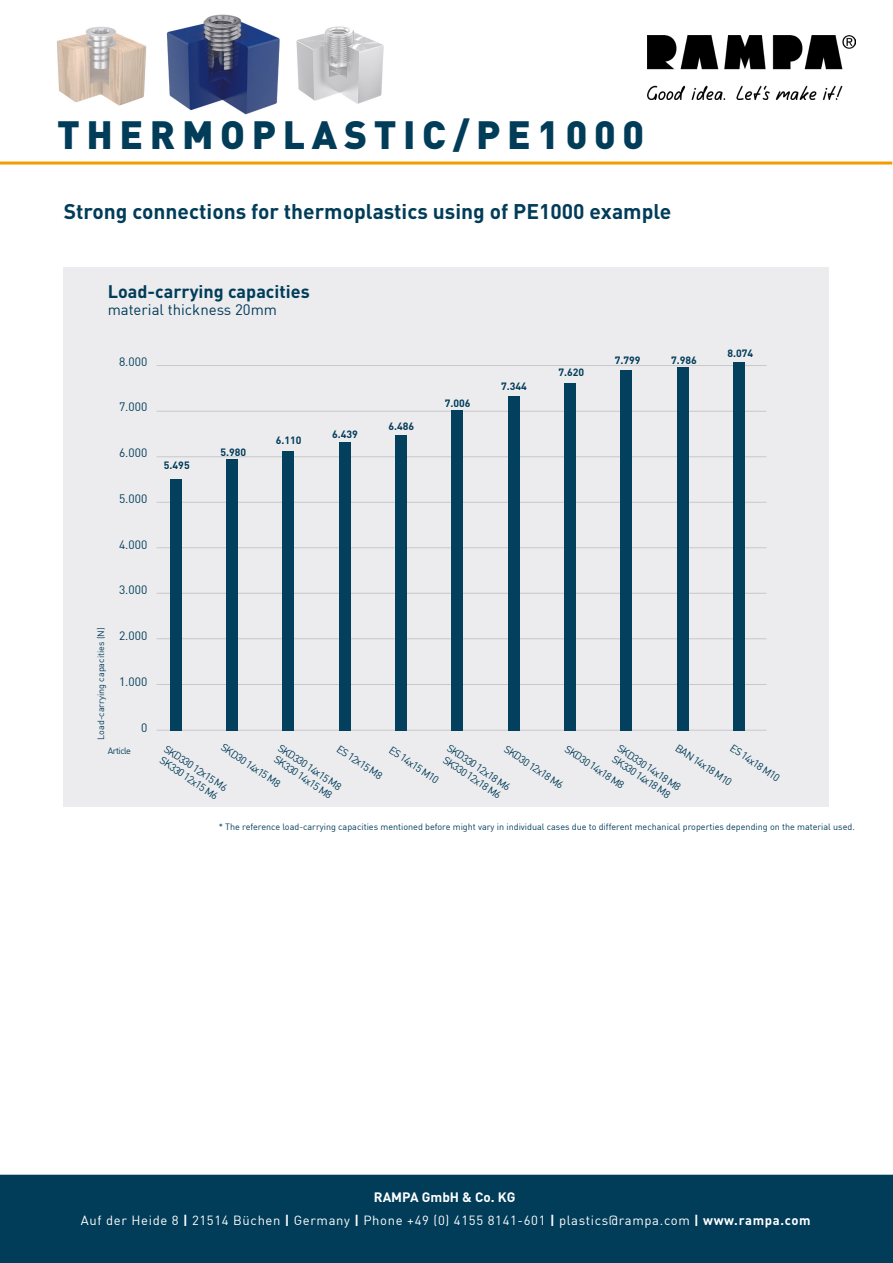
<style>
.page{position:relative;width:893px;height:1263px;background:#fff}
.page>*{position:absolute;margin:0;border:0;box-sizing:border-box;transform-origin:0 0}
.t1{font:900 39px "DIN";letter-spacing:.17em;color:#013c59}
.t2{font:700 21px "DIN";color:#013c59}
.t3{font:700 18px "DIN";color:#013c59}
.t4{font:15px "DIN";color:#013c59}
.t5{font:700 13.5px "DIN";color:#fff}
.t6{font:13.05px "DIN";letter-spacing:.05em;color:#fff}
.t7{font:12px "DIN";color:#013c59}
.t8{font:10.5px/12px "DIN";color:#013c59;text-align:center}
.t9{font:700 10.5px "DIN";color:#013c59}
.t10{font:9px "DIN";color:#013c59}
.t11{font:9px "DIN";letter-spacing:-.06em;color:#013c59}
.s1{font-weight:700}
</style>
<div class="page">
<hr style="left:0;top:162px;width:892px;height:3px;background:#f59c00">
<img style="left:647px;top:36px;width:208px;height:64px">
<img style="left:166px;top:14px;width:114px;height:101px">
<img style="left:56px;top:26px;width:91px;height:80px">
<img style="left:296px;top:26px;width:88px;height:78px">
<div style="left:0;top:1175px;width:893px;height:88px;background:#013c59"></div>
<div style="left:64px;top:268px;width:765px;height:539px;background:#ececee"></div>
<hr style="left:157px;top:411px;width:609px;height:1px;background:#c7c8ca">
<hr style="left:157px;top:365px;width:609px;height:1px;background:#c7c8ca">
<hr style="left:157px;top:456px;width:609px;height:1px;background:#c7c8ca">
<hr style="left:157px;top:502px;width:609px;height:1px;background:#c7c8ca">
<hr style="left:157px;top:547px;width:609px;height:1px;background:#c7c8ca">
<hr style="left:157px;top:593px;width:609px;height:1px;background:#c7c8ca">
<hr style="left:157px;top:638px;width:609px;height:1px;background:#c7c8ca">
<hr style="left:157px;top:684px;width:609px;height:1px;background:#c7c8ca">
<hr style="left:157px;top:730px;width:609px;height:1px;background:#c7c8ca">
<div style="left:564px;top:383px;width:12px;height:348px;background:#02405e"></div>
<div style="left:620px;top:371px;width:12px;height:360px;background:#02405e"></div>
<div style="left:677px;top:367px;width:12px;height:364px;background:#02405e"></div>
<div style="left:733px;top:362px;width:12px;height:369px;background:#02405e"></div>
<div style="left:508px;top:396px;width:12px;height:335px;background:#02405e"></div>
<div style="left:451px;top:410px;width:12px;height:321px;background:#02405e"></div>
<div style="left:395px;top:436px;width:12px;height:295px;background:#02405e"></div>
<div style="left:226px;top:459px;width:12px;height:272px;background:#02405e"></div>
<div style="left:282px;top:451px;width:12px;height:280px;background:#02405e"></div>
<div style="left:339px;top:442px;width:12px;height:289px;background:#02405e"></div>
<div style="left:170px;top:480px;width:12px;height:251px;background:#02405e"></div>
<h1 class="t1" style="left:57px;top:109px;width:589px">THERMOPLASTIC/PE1000</h1>
<p class="t2" style="left:64px;top:198px;width:609px">Strong connections for thermoplastics using of PE1000 example</p>
<p class="t3" style="left:108px;top:280px;width:204px">Load-carrying capacities</p>
<p class="t4" style="left:108px;top:300px;width:171px">material thickness 20mm</p>
<p class="t10" style="left:95px;top:740px;width:114px;rotate:-90deg">Load-carrying capacities (N)</p>
<p class="t7" style="left:119px;top:354px;width:30px">8.000</p>
<p class="t7" style="left:119px;top:400px;width:30px">7.000</p>
<p class="t7" style="left:119px;top:445px;width:30px">6.000</p>
<p class="t7" style="left:119px;top:491px;width:30px">5.000</p>
<p class="t7" style="left:119px;top:537px;width:30px">4.000</p>
<p class="t7" style="left:119px;top:583px;width:30px">3.000</p>
<p class="t7" style="left:119px;top:628px;width:30px">2.000</p>
<p class="t7" style="left:119px;top:674px;width:30px">1.000</p>
<p class="t7" style="left:141px;top:720px;width:8px">0</p>
<p class="t9" style="left:164px;top:458px;width:27px">5.495</p>
<p class="t9" style="left:220px;top:445px;width:27px">5.980</p>
<p class="t9" style="left:276px;top:433px;width:27px">6.110</p>
<p class="t9" style="left:332px;top:427px;width:27px">6.439</p>
<p class="t9" style="left:388px;top:420px;width:27px">6.486</p>
<p class="t9" style="left:445px;top:396px;width:27px">7.006</p>
<p class="t9" style="left:501px;top:379px;width:27px">7.344</p>
<p class="t9" style="left:558px;top:365px;width:27px">7.620</p>
<p class="t9" style="left:615px;top:354px;width:27px">7.799</p>
<p class="t9" style="left:671px;top:354px;width:27px">7.986</p>
<p class="t9" style="left:727px;top:346px;width:27px">8.074</p>
<p class="t11" style="left:108px;top:745px;width:24px">Article</p>
<p class="t8" style="left:226px;top:741px;width:71px;rotate:34deg">SKD30 14x15 M8</p>
<p class="t8" style="left:341px;top:742px;width:54px;rotate:34deg">ES 12x15 M8</p>
<p class="t8" style="left:394px;top:744px;width:59px;rotate:34deg">ES 14x15 M10</p>
<p class="t8" style="left:509px;top:743px;width:71px;rotate:34deg">SKD30 12x18 M6</p>
<p class="t8" style="left:569px;top:742px;width:71px;rotate:34deg">SKD30 14x18 M8</p>
<p class="t8" style="left:680px;top:742px;width:67px;rotate:34deg">BAN 14x18 M10</p>
<p class="t8" style="left:283px;top:741px;width:75px;rotate:34deg">SKD330 14x15 M8</p>
<p class="t8" style="left:279px;top:753px;width:69px;rotate:34deg">SK330 14x15 M8</p>
<p class="t8" style="left:452px;top:741px;width:75px;rotate:34deg">SKD330 12x18 M6<br>SK330 12x18 M6</p>
<p class="t8" style="left:622px;top:742px;width:75px;rotate:34deg">SKD330 14x18 M8</p>
<p class="t8" style="left:735px;top:742px;width:59px;rotate:34deg">ES 14x18 M10</p>
<p class="t8" style="left:169px;top:742px;width:75px;rotate:34deg">SKD330 12x15 M6</p>
<p class="t8" style="left:617px;top:753px;width:69px;rotate:34deg">SK330 14x18 M8</p>
<p class="t8" style="left:165px;top:754px;width:69px;rotate:34deg">SK330 12x15 M6</p>
<p class="t10" style="left:219px;top:821px;width:638px">* The reference load-carrying capacities mentioned before might vary in individual cases due to different mechanical properties depending on the material used.</p>
<p class="t5" style="left:374px;top:1188px;width:143px">RAMPA GmbH &amp; Co. KG</p>
<p class="t6" style="left:81px;top:1212px;width:731px">Auf der Heide 8 <span class="s1">|</span> 21514 Büchen <span class="s1">|</span> Germany <span class="s1">|</span> Phone +49 (0) 4155 8141-601 <span class="s1">|</span> plastics@rampa.com <span class="s1">| www.rampa.com</span></p>
</div>
